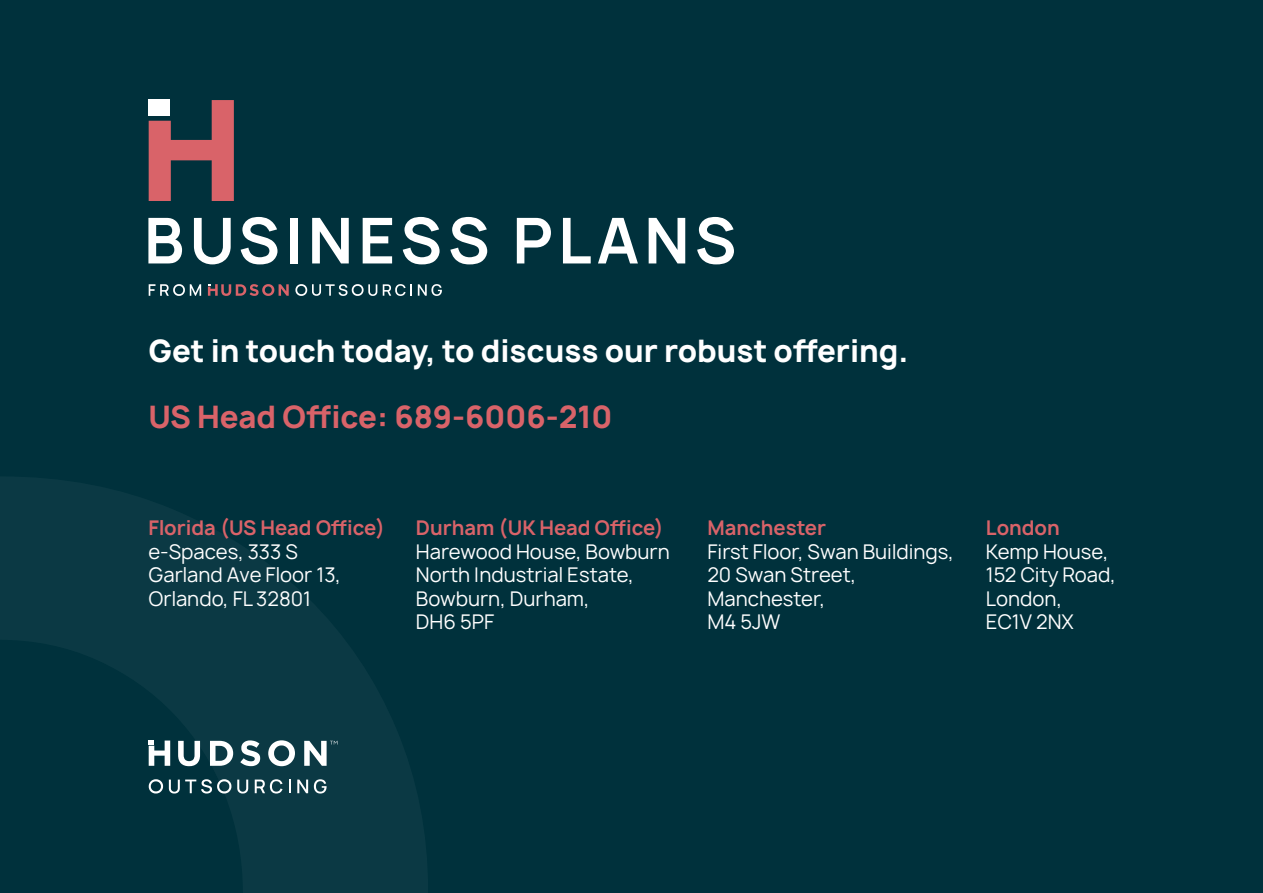
<style>
.page{position:relative;width:1263px;height:893px;background:#00313c}
.page>*{position:absolute;margin:0;border:0;box-sizing:border-box;transform-origin:0 0}
.t1{font:800 29.7px "Manrope";color:#fff}
.t2{font:800 29.7px "Manrope";color:#d96369}
.t3{font:19.5px/23.4px "Manrope";color:#fff}
.t4{font:700 19.5px "Manrope";color:#d96369}
</style>
<div class="page">
<div style="left:149px;top:99px;width:21px;height:17px;background:#fff"></div>
<svg style="left:149px;top:100px;width:85px;height:101px"></svg>
<svg style="left:208px;top:284px;width:81px;height:12px"></svg>
<svg style="left:295px;top:284px;width:82px;height:12px"></svg>
<svg style="left:383px;top:284px;width:29px;height:12px"></svg>
<svg style="left:418px;top:284px;width:24px;height:12px"></svg>
<svg style="left:149px;top:284px;width:52px;height:12px"></svg>
<svg style="left:148px;top:218px;width:34px;height:45px"></svg>
<svg style="left:194px;top:218px;width:37px;height:46px"></svg>
<svg style="left:241px;top:217px;width:36px;height:47px"></svg>
<div style="left:290px;top:218px;width:8px;height:45px;background:#fff"></div>
<svg style="left:312px;top:218px;width:37px;height:45px"></svg>
<svg style="left:363px;top:218px;width:29px;height:45px"></svg>
<svg style="left:403px;top:217px;width:37px;height:47px"></svg>
<svg style="left:450px;top:217px;width:37px;height:47px"></svg>
<svg style="left:517px;top:218px;width:34px;height:45px"></svg>
<svg style="left:563px;top:218px;width:28px;height:45px"></svg>
<svg style="left:598px;top:218px;width:40px;height:45px"></svg>
<svg style="left:649px;top:218px;width:36px;height:45px"></svg>
<svg style="left:697px;top:217px;width:37px;height:47px"></svg>
<svg style="left:0;top:477px;width:428px;height:416px;fill:#0b3944"></svg>
<svg style="left:178px;top:741px;width:22px;height:25px"></svg>
<svg style="left:210px;top:741px;width:23px;height:25px"></svg>
<svg style="left:240px;top:740px;width:20px;height:26px"></svg>
<svg style="left:268px;top:740px;width:27px;height:26px"></svg>
<svg style="left:149px;top:740px;width:21px;height:26px"></svg>
<svg style="left:304px;top:741px;width:33px;height:25px"></svg>
<svg style="left:149px;top:779px;width:14px;height:14px"></svg>
<svg style="left:169px;top:779px;width:62px;height:14px"></svg>
<svg style="left:237px;top:780px;width:11px;height:13px"></svg>
<svg style="left:255px;top:779px;width:27px;height:14px"></svg>
<svg style="left:289px;top:779px;width:2px;height:14px"></svg>
<svg style="left:297px;top:779px;width:11px;height:14px"></svg>
<svg style="left:314px;top:779px;width:13px;height:14px"></svg>
<h1 class="t1" style="left:148px;top:331px;width:761px">Get in touch today, to discuss our robust offering.</h1>
<h1 class="t2" style="left:148px;top:396px;width:465px">US Head Office: 689-6006-210</h1>
<p class="t4" style="left:148px;top:515px;width:238px">Florida (US Head Office)</p>
<p class="t3" style="left:148px;top:540px;width:194px">e-Spaces, 333 S<br>Garland Ave Floor 13,<br>Orlando, FL 32801</p>
<p class="t4" style="left:416px;top:515px;width:249px">Durham (UK Head Office)</p>
<p class="t3" style="left:416px;top:540px;width:255px">Harewood House, Bowburn<br>North Industrial Estate,<br>Bowburn, Durham,<br>DH6 5PF</p>
<p class="t4" style="left:707px;top:515px;width:120px">Manchester</p>
<p class="t3" style="left:707px;top:540px;width:248px">First Floor, Swan Buildings,<br>20 Swan Street,<br>Manchester,<br>M4 5JW</p>
<p class="t4" style="left:986px;top:515px;width:75px">London</p>
<p class="t3" style="left:986px;top:540px;width:131px">Kemp House,<br>152 City Road,<br>London,<br>EC1V 2NX</p>
</div>
